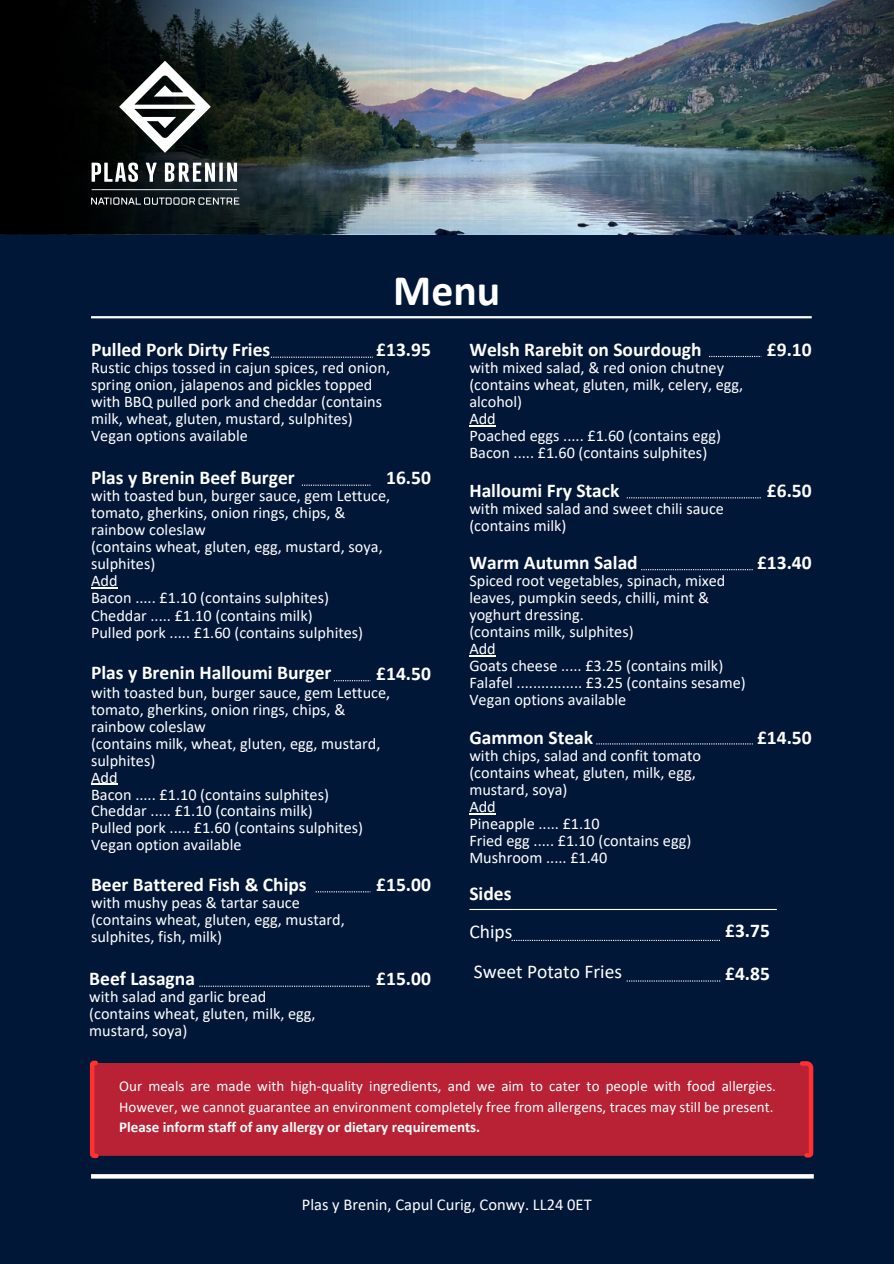
<style>
.page{position:relative;width:894px;height:1264px;background:#fff}
.page>*{position:absolute;margin:0;border:0;box-sizing:border-box;transform-origin:0 0}
.t1{font:700 43.65px "Calibri";color:#fff}
.t2{font:700 19.5px "Calibri";color:#fff}
.t3{font:19.5px "Calibri";color:#fff}
.t4{font:16.5px "Calibri";color:#fff}
.t5{font:16.2px/17.1px "Calibri";color:#fff}
.t6{font:15px/20.2px "Calibri";color:#fff}
.t7{font:700 15px "Calibri";color:#fff}
</style>
<div class="page">
<div style="left:0;top:0;width:893px;height:1263px;background:#001738"></div>
<svg style="left:91px;top:1174px;width:722px;height:4px;background:#f7f7f8"></svg>
<img style="left:3px;top:0;width:890px;height:234px">
<img style="left:1px;top:0;width:563px;height:233px">
<svg style="left:119px;top:61px;width:92px;height:92px;background:#545857"></svg>
<svg style="left:92px;top:189px;width:145px;height:1px"></svg>
<svg style="left:146px;top:163px;width:11px;height:19px"></svg>
<svg style="left:92px;top:162px;width:46px;height:20px"></svg>
<svg style="left:165px;top:162px;width:72px;height:20px"></svg>
<svg style="left:91px;top:197px;width:148px;height:8px"></svg>
<hr style="left:91px;top:587px;width:26px;height:2px;background:#fff">
<svg style="left:302px;top:484px;width:68px;height:2px"></svg>
<svg style="left:271px;top:356px;width:102px;height:2px"></svg>
<svg style="left:626px;top:497px;width:134px;height:1px"></svg>
<svg style="left:469px;top:655px;width:26px;height:1px"></svg>
<svg style="left:641px;top:569px;width:111px;height:1px"></svg>
<svg style="left:469px;top:813px;width:26px;height:1px"></svg>
<svg style="left:596px;top:743px;width:156px;height:1px"></svg>
<hr style="left:91px;top:783px;width:26px;height:2px;background:#fff">
<svg style="left:334px;top:680px;width:37px;height:1px"></svg>
<svg style="left:315px;top:891px;width:55px;height:1px"></svg>
<svg style="left:199px;top:985px;width:170px;height:1px"></svg>
<svg style="left:511px;top:939px;width:208px;height:2px"></svg>
<svg style="left:626px;top:980px;width:94px;height:1px"></svg>
<hr style="left:469px;top:908px;width:307px;height:2px;background:#fff">
<svg style="left:469px;top:425px;width:26px;height:1px"></svg>
<svg style="left:709px;top:356px;width:52px;height:1px"></svg>
<div style="left:101px;top:1063px;width:696px;height:92px;background:#b82234"></div>
<hr style="left:91px;top:316px;width:720px;height:2px;background:#fff">
<svg style="left:89px;top:1060px;width:12px;height:99px"></svg>
<svg style="left:797px;top:1061px;width:17px;height:97px;background:#bf2533"></svg>
<p class="t1" style="left:393px;top:272px;width:108px">Menu</p>
<p class="t2" style="left:91px;top:341px;width:181px">Pulled Pork Dirty Fries</p>
<p class="t5" style="left:91px;top:360px;width:300px">Rustic chips tossed in cajun spices, red onion, spring onion, jalapenos and pickles topped with BBQ pulled pork and cheddar (contains milk, wheat, gluten, mustard, sulphites)</p>
<p class="t5" style="left:91px;top:428px;width:158px">Vegan options available</p>
<h2 class="t2" style="left:376px;top:341px;width:56px">£13.95</h2>
<p class="t2" style="left:91px;top:469px;width:205px">Plas y Brenin Beef Burger</p>
<p class="t5" style="left:91px;top:488px;width:300px">with toasted bun, burger sauce, gem Lettuce, tomato, gherkins, onion rings, chips, &amp; rainbow coleslaw</p>
<p class="t5" style="left:91px;top:539px;width:293px">(contains wheat, gluten, egg, mustard, soya, sulphites)</p>
<p class="t5" style="left:91px;top:573px;width:28px">Add</p>
<p class="t5" style="left:91px;top:591px;width:239px">Bacon ..... £1.10 (contains sulphites)</p>
<h1 class="t5" style="left:91px;top:608px;width:223px">Cheddar ..... £1.10 (contains milk)</h1>
<p class="t5" style="left:91px;top:625px;width:273px">Pulled pork ..... £1.60 (contains sulphites)</p>
<p class="t2" style="left:386px;top:469px;width:46px">16.50</p>
<p class="t2" style="left:91px;top:664px;width:242px">Plas y Brenin Halloumi Burger</p>
<p class="t2" style="left:376px;top:665px;width:56px">£14.50</p>
<p class="t5" style="left:91px;top:685px;width:300px">with toasted bun, burger sauce, gem Lettuce, tomato, gherkins, onion rings, chips, &amp; rainbow coleslaw</p>
<p class="t5" style="left:91px;top:736px;width:291px">(contains milk, wheat, gluten, egg, mustard, sulphites)</p>
<p class="t5" style="left:91px;top:770px;width:28px">Add</p>
<p class="t5" style="left:91px;top:787px;width:239px">Bacon ..... £1.10 (contains sulphites)</p>
<p class="t5" style="left:91px;top:803px;width:223px">Cheddar ..... £1.10 (contains milk)</p>
<h2 class="t5" style="left:91px;top:820px;width:273px">Pulled pork ..... £1.60 (contains sulphites)</h2>
<p class="t5" style="left:91px;top:837px;width:152px">Vegan option available</p>
<h2 class="t2" style="left:91px;top:876px;width:217px">Beer Battered Fish &amp; Chips</h2>
<p class="t2" style="left:376px;top:876px;width:56px">£15.00</p>
<p class="t5" style="left:91px;top:895px;width:210px">with mushy peas &amp; tartar sauce</p>
<p class="t5" style="left:91px;top:912px;width:255px">(contains wheat, gluten, egg, mustard, sulphites, fish, milk)</p>
<p class="t2" style="left:89px;top:970px;width:107px">Beef Lasagna</p>
<p class="t2" style="left:376px;top:970px;width:56px">£15.00</p>
<p class="t5" style="left:89px;top:989px;width:178px">with salad and garlic bread</p>
<p class="t5" style="left:89px;top:1006px;width:228px">(contains wheat, gluten, milk, egg, mustard, soya)</p>
<p class="t2" style="left:469px;top:341px;width:233px">Welsh Rarebit on Sourdough</p>
<p class="t2" style="left:766px;top:341px;width:46px">£9.10</p>
<p class="t5" style="left:469px;top:360px;width:256px">with mixed salad, &amp; red onion chutney</p>
<p class="t5" style="left:469px;top:377px;width:275px">(contains wheat, gluten, milk, celery, egg, alcohol)</p>
<p class="t5" style="left:469px;top:411px;width:28px">Add</p>
<p class="t5" style="left:469px;top:428px;width:253px">Poached eggs ..... £1.60 (contains egg)</p>
<h2 class="t5" style="left:469px;top:446px;width:239px">Bacon ..... £1.60 (contains sulphites)</h2>
<p class="t2" style="left:469px;top:482px;width:151px">Halloumi Fry Stack</p>
<p class="t5" style="left:469px;top:501px;width:256px">with mixed salad and sweet chili sauce (contains milk)</p>
<p class="t2" style="left:766px;top:482px;width:46px">£6.50</p>
<p class="t2" style="left:469px;top:554px;width:170px">Warm Autumn Salad</p>
<p class="t2" style="left:756px;top:554px;width:56px">£13.40</p>
<p class="t5" style="left:469px;top:573px;width:257px">Spiced root vegetables, spinach, mixed leaves, pumpkin seeds, chilli, mint &amp; yoghurt dressing.</p>
<h2 class="t5" style="left:469px;top:624px;width:166px">(contains milk, sulphites)</h2>
<p class="t5" style="left:469px;top:641px;width:28px">Add</p>
<p class="t5" style="left:469px;top:658px;width:255px">Goats cheese ..... £3.25 (contains milk)</p>
<p class="t5" style="left:469px;top:675px;width:278px">Falafel ................ £3.25 (contains sesame)</p>
<p class="t5" style="left:469px;top:693px;width:158px">Vegan options available</p>
<p class="t2" style="left:469px;top:729px;width:125px">Gammon Steak</p>
<p class="t2" style="left:756px;top:729px;width:56px">£14.50</p>
<p class="t5" style="left:469px;top:748px;width:233px">with chips, salad and confit tomato</p>
<p class="t5" style="left:469px;top:765px;width:228px">(contains wheat, gluten, milk, egg, mustard, soya)</p>
<p class="t5" style="left:469px;top:799px;width:28px">Add</p>
<h2 class="t5" style="left:469px;top:816px;width:132px">Pineapple ..... £1.10</h2>
<p class="t5" style="left:469px;top:833px;width:223px">Fried egg ..... £1.10 (contains egg)</p>
<p class="t5" style="left:469px;top:850px;width:139px">Mushroom ..... £1.40</p>
<p class="t2" style="left:469px;top:885px;width:44px">Sides</p>
<h2 class="t3" style="left:469px;top:922px;width:44px">Chips</h2>
<p class="t3" style="left:473px;top:963px;width:150px">Sweet Potato Fries</p>
<p class="t2" style="left:725px;top:922px;width:46px">£3.75</p>
<p class="t2" style="left:725px;top:964px;width:46px">£4.85</p>
<p class="t6" style="left:119px;top:1077px;width:658px">Our meals are made with high-quality ingredients, and we aim to cater to people with food allergies.<br>However, we cannot guarantee an environment completely free from allergens, traces may still be present.</p>
<p class="t7" style="left:119px;top:1120px;width:362px">Please inform staff of any allergy or dietary requirements.</p>
<p class="t4" style="left:302px;top:1197px;width:291px">Plas y Brenin, Capul Curig, Conwy. LL24 0ET</p>
</div>
